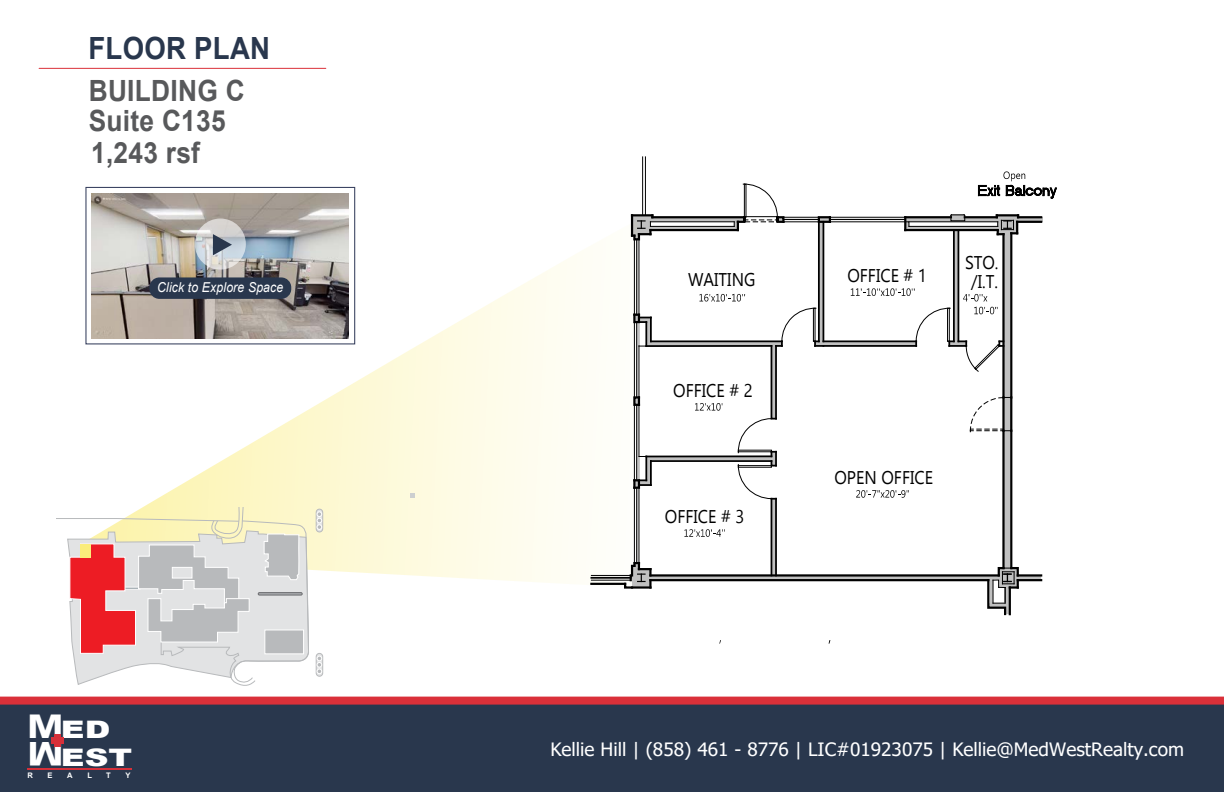
<style>
.page{position:relative;width:1224px;height:792px;background:#fff}
.page>*{position:absolute;margin:0;border:0;box-sizing:border-box;transform-origin:0 0}
.t1{font:700 32.7px "Arial";color:#fff;scale:1.37 1}
.t2{font:700 30.6px "Arial";letter-spacing:.01em;color:#29374d;scale:.9 1}
.t3{font:700 29.3px/31px "Arial";letter-spacing:.01em;color:#58595b;scale:.9 1}
.t4{font:900 24.1px "Arial";color:#fff;scale:1.37 1}
.t5{font:18.4px "Tahoma";color:#fff;scale:1.04 1}
.t6{font:18.4px "Gadugi";color:#000;scale:.9 1}
.t7{font:italic 13.7px "Arial";letter-spacing:.01em;color:#fff;scale:.9 1}
.t8{font:700 7.6px "Arial";color:#fff}
</style>
<div class="page">
<svg style="left:909px;top:218px;width:87px;height:4px"></svg>
<svg style="left:1019px;top:217px;width:24px;height:4px"></svg>
<hr style="left:905px;top:226px;width:104px;height:4px;background:#c0c0c0">
<div style="left:1003px;top:229px;width:7px;height:343px;background:#c0c0c0"></div>
<svg style="left:955px;top:231px;width:3px;height:76px"></svg>
<svg style="left:820px;top:223px;width:3px;height:85px"></svg>
<svg style="left:823px;top:342px;width:92px;height:3px"></svg>
<div style="left:819px;top:217px;width:11px;height:5px;background:#c0c0c0"></div>
<svg style="left:653px;top:218px;width:81px;height:4px"></svg>
<hr style="left:649px;top:226px;width:88px;height:4px;background:#c0c0c0">
<svg style="left:85px;top:221px;width:554px;height:364px"></svg>
<svg style="left:651px;top:342px;width:87px;height:3px"></svg>
<div style="left:634px;top:397px;width:5px;height:8px;background:#c0c0c0"></div>
<svg style="left:651px;top:457px;width:87px;height:3px"></svg>
<svg style="left:772px;top:500px;width:3px;height:61px"></svg>
<div style="left:951px;top:217px;width:14px;height:4px;border:1px solid #000"></div>
<svg style="left:950px;top:214px;width:16px;height:3px"></svg>
<hr style="left:965px;top:216px;width:32px;height:2px;background:#000">
<hr style="left:830px;top:222px;width:75px;height:1px;background:#000">
<hr style="left:830px;top:217px;width:75px;height:1px;background:#000">
<hr style="left:830px;top:219px;width:75px;height:1px;background:#000">
<hr style="left:823px;top:340px;width:93px;height:2px;background:#000">
<hr style="left:823px;top:345px;width:93px;height:2px;background:#000">
<hr style="left:645px;top:157px;width:1px;height:58px;background:#000">
<hr style="left:642px;top:157px;width:1px;height:58px;background:#000">
<hr style="left:771px;top:499px;width:1px;height:76px;background:#000">
<hr style="left:775px;top:499px;width:2px;height:76px;background:#000">
<hr style="left:634px;top:488px;width:1px;height:75px;background:#000">
<hr style="left:639px;top:488px;width:1px;height:75px;background:#000">
<hr style="left:636px;top:488px;width:1px;height:75px;background:#000">
<hr style="left:591px;top:575px;width:40px;height:1px;background:#000">
<hr style="left:591px;top:577px;width:40px;height:2px;background:#000">
<hr style="left:591px;top:580px;width:40px;height:1px;background:#000">
<hr style="left:591px;top:583px;width:34px;height:2px;background:#000">
<hr style="left:634px;top:322px;width:1px;height:75px;background:#000">
<hr style="left:636px;top:322px;width:1px;height:75px;background:#000">
<hr style="left:646px;top:345px;width:125px;height:2px;background:#000">
<hr style="left:651px;top:460px;width:120px;height:2px;background:#000">
<hr style="left:646px;top:455px;width:125px;height:2px;background:#000">
<svg style="left:684px;top:529px;width:41px;height:8px"></svg>
<hr style="left:634px;top:405px;width:1px;height:75px;background:#000">
<hr style="left:639px;top:405px;width:1px;height:51px;background:#000">
<hr style="left:636px;top:405px;width:1px;height:75px;background:#000">
<hr style="left:650px;top:461px;width:2px;height:24px;background:#000">
<div style="left:633px;top:479px;width:7px;height:10px;border:2px solid #000"></div>
<svg style="left:633px;top:456px;width:18px;height:32px"></svg>
<hr style="left:639px;top:346px;width:1px;height:51px;background:#000">
<div style="left:633px;top:396px;width:7px;height:10px;border:2px solid #000"></div>
<svg style="left:695px;top:403px;width:28px;height:8px"></svg>
<hr style="left:650px;top:222px;width:84px;height:1px;background:#000">
<hr style="left:652px;top:216px;width:92px;height:2px;background:#000">
<hr style="left:650px;top:229px;width:88px;height:2px;background:#000">
<hr style="left:650px;top:226px;width:84px;height:1px;background:#000">
<hr style="left:651px;top:340px;width:131px;height:2px;background:#000">
<svg style="left:699px;top:294px;width:46px;height:7px"></svg>
<hr style="left:634px;top:239px;width:1px;height:76px;background:#000">
<hr style="left:639px;top:239px;width:1px;height:76px;background:#000">
<hr style="left:636px;top:239px;width:1px;height:76px;background:#000">
<div style="left:633px;top:314px;width:7px;height:9px;border:2px solid #000"></div>
<hr style="left:650px;top:318px;width:2px;height:23px;background:#000">
<svg style="left:634px;top:314px;width:17px;height:33px"></svg>
<hr style="left:632px;top:214px;width:20px;height:2px;background:#000">
<hr style="left:631px;top:215px;width:2px;height:21px;background:#000">
<svg style="left:632px;top:215px;width:21px;height:27px"></svg>
<hr style="left:818px;top:222px;width:2px;height:119px;background:#000">
<hr style="left:823px;top:222px;width:1px;height:119px;background:#000">
<svg style="left:738px;top:308px;width:85px;height:192px"></svg>
<hr style="left:783px;top:217px;width:36px;height:1px;background:#000">
<hr style="left:783px;top:222px;width:36px;height:1px;background:#000">
<hr style="left:784px;top:219px;width:35px;height:1px;background:#000">
<div style="left:818px;top:216px;width:13px;height:7px;border:2px solid #000"></div>
<hr style="left:1010px;top:431px;width:2px;height:137px;background:#000">
<hr style="left:1002px;top:431px;width:3px;height:137px;background:#000">
<svg style="left:623px;top:561px;width:418px;height:55px"></svg>
<hr style="left:1017px;top:221px;width:24px;height:2px;background:#000">
<hr style="left:1018px;top:216px;width:23px;height:2px;background:#000">
<hr style="left:1010px;top:233px;width:2px;height:164px;background:#000">
<hr style="left:1002px;top:234px;width:3px;height:163px;background:#000">
<hr style="left:905px;top:216px;width:46px;height:2px;background:#000">
<hr style="left:909px;top:222px;width:89px;height:1px;background:#000">
<hr style="left:905px;top:229px;width:93px;height:2px;background:#000">
<hr style="left:909px;top:226px;width:89px;height:1px;background:#000">
<svg style="left:963px;top:294px;width:24px;height:7px"></svg>
<hr style="left:958px;top:230px;width:1px;height:111px;background:#000">
<hr style="left:953px;top:230px;width:2px;height:111px;background:#000">
<svg style="left:851px;top:288px;width:64px;height:8px"></svg>
<svg style="left:904px;top:218px;width:5px;height:12px"></svg>
<hr style="left:997px;top:214px;width:21px;height:2px;background:#000">
<svg style="left:996px;top:215px;width:23px;height:20px"></svg>
<svg style="left:915px;top:307px;width:88px;height:65px"></svg>
<svg style="left:856px;top:490px;width:53px;height:8px"></svg>
<svg style="left:978px;top:171px;width:79px;height:28px"></svg>
<svg style="left:734px;top:184px;width:52px;height:46px"></svg>
<div style="left:744px;top:184px;width:2px;height:33px;border:1px solid #000"></div>
<svg style="left:970px;top:397px;width:42px;height:35px"></svg>
<svg style="left:56px;top:507px;width:253px;height:179px"></svg>
<div style="left:316px;top:509px;width:7px;height:23px;background:#f0f0f1;border-radius:3px"></div>
<div style="left:316px;top:509px;width:7px;height:23px;border:1px solid #b8babc;border-radius:3px"></div>
<svg style="left:317px;top:512px;width:5px;height:18px"></svg>
<div style="left:316px;top:653px;width:7px;height:23px;background:#e9e9ea;border-radius:3px"></div>
<div style="left:316px;top:653px;width:7px;height:23px;border:1px solid #b8babc;border-radius:3px"></div>
<svg style="left:317px;top:656px;width:5px;height:18px"></svg>
<div style="left:81px;top:544px;width:10px;height:13px;background:#fbed7b"></div>
<svg style="left:411px;top:493px;width:4px;height:5px"></svg>
<div style="left:0;top:701px;width:1224px;height:91px;background:#29374d"></div>
<div style="left:55px;top:734px;width:6px;height:13px;background:#d63039"></div>
<div style="left:52px;top:738px;width:12px;height:6px;background:#d63039"></div>
<hr style="left:27px;top:769px;width:104px;height:1px;background:#d63039">
<div style="left:0;top:697px;width:1224px;height:8px;background:#da3039"></div>
<hr style="left:39px;top:68px;width:287px;height:1px;background:#da3039">
<img style="left:92px;top:193px;width:257px;height:145px">
<div style="left:85px;top:187px;width:270px;height:157px;border:1px solid #37405e"></div>
<svg style="left:195px;top:218px;width:51px;height:52px;background:#d2d4d5"></svg>
<svg style="left:213px;top:234px;width:19px;height:21px"></svg>
<div style="left:149px;top:277px;width:142px;height:22px;background:#29374d;border-radius:10px"></div>
<h2 class="t2" style="left:89px;top:26px;width:203px">FLOOR PLAN</h2>
<h3 class="t3" style="left:89px;top:75px;width:175px">BUILDING C<br>Suite C135<br>1,243 rsf</h3>
<p class="t7" style="left:157px;top:278px;width:142px">Click to Explore Space</p>
<h1 class="t1" style="left:27px;top:704px;width:29px">M</h1>
<h1 class="t1" style="left:64px;top:777px;width:29px;rotate:-180deg">M</h1>
<h3 class="t4" style="left:61px;top:740px;width:54px">EST</h3>
<h3 class="t4" style="left:61px;top:712px;width:38px">ED</h3>
<p class="t8" style="left:27px;top:770px;width:7px">R</p>
<p class="t8" style="left:48px;top:770px;width:7px">E</p>
<p class="t8" style="left:67px;top:770px;width:7px">A</p>
<p class="t8" style="left:87px;top:770px;width:6px">L</p>
<p class="t8" style="left:106px;top:770px;width:6px">T</p>
<p class="t8" style="left:126px;top:770px;width:7px">Y</p>
<p class="t6" style="left:965px;top:252px;width:39px">STO.</p>
<p class="t6" style="left:847px;top:264px;width:90px">OFFICE # 1</p>
<p class="t6" style="left:688px;top:268px;width:76px">WAITING</p>
<p class="t6" style="left:971px;top:270px;width:31px">/I.T.</p>
<p class="t6" style="left:673px;top:379px;width:90px">OFFICE # 2</p>
<p class="t6" style="left:665px;top:506px;width:90px">OFFICE # 3</p>
<p class="t6" style="left:834px;top:467px;width:111px">OPEN OFFICE</p>
<p class="t5" style="left:550px;top:737px;width:611px">Kellie Hill | (858) 461 - 8776 | LIC#01923075 | Kellie@MedWestRealty.com</p>
</div>
